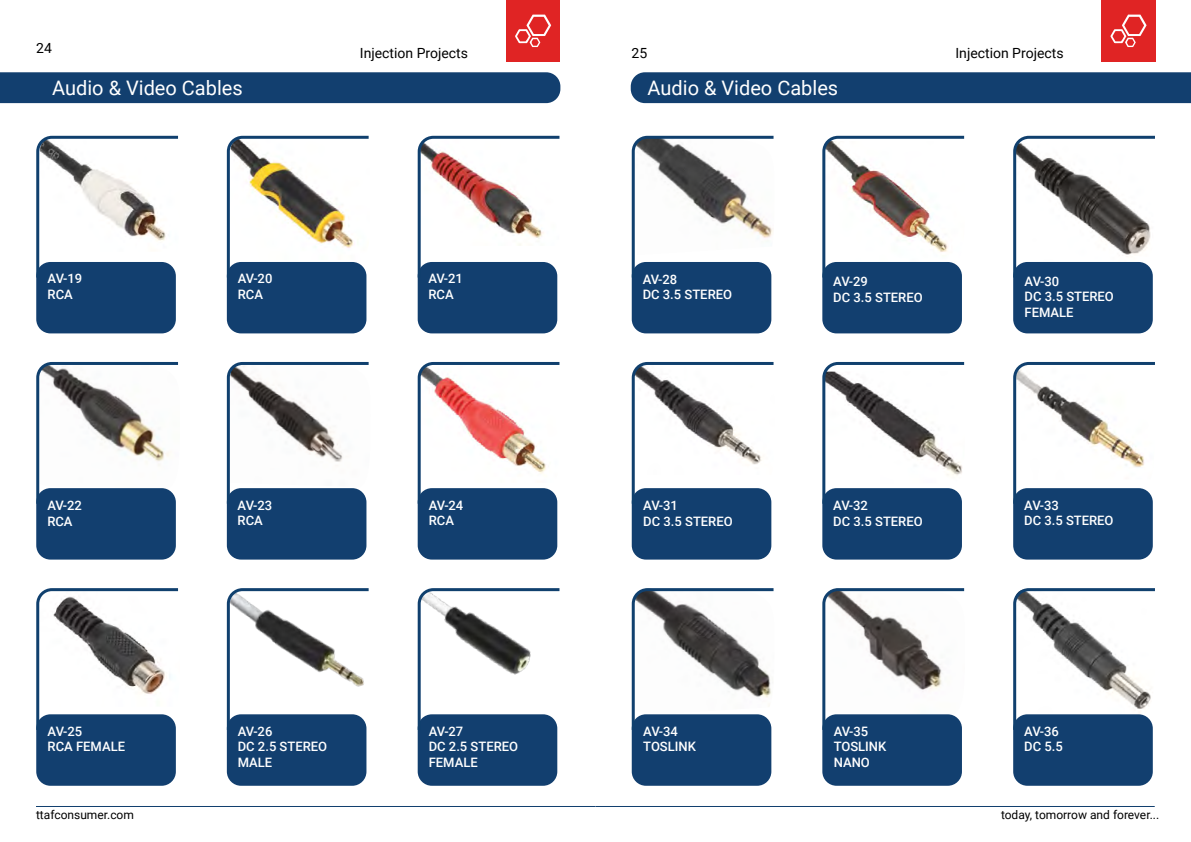
<style>
.page{position:relative;width:1191px;height:842px;background:#fff}
.page>*{position:absolute;margin:0;border:0;box-sizing:border-box;transform-origin:0 0}
.t1{font:20px "Roboto";color:#fff}
.t2{font:14px "Roboto";color:#000}
.t3{font:500 13px/15.6px "Roboto";color:#fff}
.t4{font:12px "Roboto";color:#000}
</style>
<div class="page">
<div style="left:506px;top:0;width:53px;height:62px;background:#e02424"></div>
<svg style="left:515px;top:15px;width:36px;height:32px"></svg>
<div style="left:0;top:72px;width:560px;height:31px;background:#123f6f"></div>
<div style="left:36px;top:262px;width:140px;height:71px;background:#123f6f;border-radius:14px"></div>
<div style="left:36px;top:714px;width:140px;height:72px;background:#123f6f;border-radius:14px"></div>
<div style="left:36px;top:488px;width:140px;height:72px;background:#123f6f;border-radius:14px"></div>
<div style="left:418px;top:262px;width:139px;height:71px;background:#123f6f;border-radius:14px"></div>
<div style="left:418px;top:714px;width:139px;height:72px;background:#123f6f;border-radius:14px"></div>
<div style="left:418px;top:488px;width:139px;height:72px;background:#123f6f;border-radius:14px"></div>
<div style="left:227px;top:262px;width:139px;height:71px;background:#123f6f;border-radius:14px"></div>
<div style="left:227px;top:714px;width:139px;height:72px;background:#123f6f;border-radius:14px"></div>
<div style="left:227px;top:488px;width:139px;height:72px;background:#123f6f;border-radius:14px"></div>
<svg style="left:36px;top:135px;width:143px;height:146px"></svg>
<svg style="left:36px;top:588px;width:143px;height:145px"></svg>
<svg style="left:36px;top:362px;width:143px;height:145px"></svg>
<svg style="left:417px;top:135px;width:143px;height:146px"></svg>
<svg style="left:417px;top:588px;width:143px;height:145px"></svg>
<svg style="left:417px;top:362px;width:143px;height:145px"></svg>
<svg style="left:226px;top:135px;width:143px;height:146px"></svg>
<svg style="left:226px;top:588px;width:143px;height:145px"></svg>
<svg style="left:226px;top:362px;width:143px;height:145px"></svg>
<hr style="left:36px;top:806px;width:559px;height:1px;background:#12406f">
<div style="left:1101px;top:0;width:54px;height:62px;background:#e02424"></div>
<svg style="left:1110px;top:15px;width:36px;height:32px"></svg>
<div style="left:631px;top:72px;width:560px;height:31px;background:#123f6f"></div>
<div style="left:632px;top:262px;width:139px;height:71px;background:#123f6f;border-radius:14px"></div>
<div style="left:632px;top:714px;width:139px;height:72px;background:#123f6f;border-radius:14px"></div>
<div style="left:632px;top:488px;width:139px;height:72px;background:#123f6f;border-radius:14px"></div>
<div style="left:1013px;top:262px;width:139px;height:71px;background:#123f6f;border-radius:14px"></div>
<div style="left:1013px;top:488px;width:139px;height:72px;background:#123f6f;border-radius:14px"></div>
<div style="left:1013px;top:714px;width:139px;height:72px;background:#123f6f;border-radius:14px"></div>
<div style="left:822px;top:262px;width:140px;height:71px;background:#123f6f;border-radius:14px"></div>
<div style="left:822px;top:714px;width:140px;height:72px;background:#123f6f;border-radius:14px"></div>
<div style="left:822px;top:488px;width:140px;height:72px;background:#123f6f;border-radius:14px"></div>
<svg style="left:631px;top:135px;width:143px;height:146px"></svg>
<svg style="left:631px;top:588px;width:143px;height:145px"></svg>
<svg style="left:631px;top:362px;width:143px;height:145px"></svg>
<svg style="left:1013px;top:135px;width:142px;height:146px"></svg>
<svg style="left:1013px;top:362px;width:142px;height:145px"></svg>
<svg style="left:1013px;top:588px;width:142px;height:145px"></svg>
<svg style="left:822px;top:135px;width:143px;height:146px"></svg>
<svg style="left:822px;top:588px;width:143px;height:145px"></svg>
<svg style="left:822px;top:362px;width:143px;height:145px"></svg>
<hr style="left:595px;top:806px;width:559px;height:1px;background:#12406f">
<p class="t2" style="left:36px;top:38px;width:17px">24</p>
<h1 class="t1" style="left:52px;top:73px;width:192px">Audio &amp; Video Cables</h1>
<p class="t2" style="left:360px;top:43px;width:110px">Injection Projects</p>
<p class="t2" style="left:631px;top:43px;width:17px">25</p>
<p class="t2" style="left:955px;top:43px;width:110px">Injection Projects</p>
<h1 class="t1" style="left:647px;top:73px;width:192px">Audio &amp; Video Cables</h1>
<p class="t3" style="left:48px;top:270px;width:36px">AV-19<br>RCA</p>
<p class="t3" style="left:238px;top:270px;width:36px">AV-20<br>RCA</p>
<p class="t3" style="left:428px;top:270px;width:36px">AV-21<br>RCA</p>
<p class="t3" style="left:642px;top:271px;width:91px">AV-28<br>DC 3.5 STEREO</p>
<p class="t3" style="left:833px;top:273px;width:91px">AV-29<br>DC 3.5 STEREO</p>
<p class="t3" style="left:1024px;top:273px;width:91px">AV-30<br>DC 3.5 STEREO<br>FEMALE</p>
<p class="t3" style="left:47px;top:497px;width:36px">AV-22<br>RCA</p>
<p class="t3" style="left:238px;top:497px;width:36px">AV-23<br>RCA</p>
<p class="t3" style="left:429px;top:497px;width:36px">AV-24<br>RCA</p>
<p class="t3" style="left:1024px;top:497px;width:91px">AV-33<br>DC 3.5 STEREO</p>
<p class="t3" style="left:643px;top:497px;width:91px">AV-31<br>DC 3.5 STEREO</p>
<p class="t3" style="left:833px;top:497px;width:91px">AV-32<br>DC 3.5 STEREO</p>
<p class="t3" style="left:48px;top:723px;width:79px">AV-25<br>RCA FEMALE</p>
<p class="t3" style="left:238px;top:723px;width:91px">AV-26<br>DC 2.5 STEREO<br>MALE</p>
<p class="t3" style="left:429px;top:723px;width:91px">AV-27<br>DC 2.5 STEREO<br>FEMALE</p>
<p class="t3" style="left:643px;top:723px;width:54px">AV-34<br>TOSLINK</p>
<p class="t3" style="left:833px;top:723px;width:54px">AV-35<br>TOSLINK<br>NANO</p>
<p class="t3" style="left:1024px;top:723px;width:40px">AV-36<br>DC 5.5</p>
<p class="t4" style="left:36px;top:807px;width:99px">ttafconsumer.com</p>
<p class="t4" style="left:1001px;top:807px;width:160px">today, tomorrow and forever...</p>
</div>
